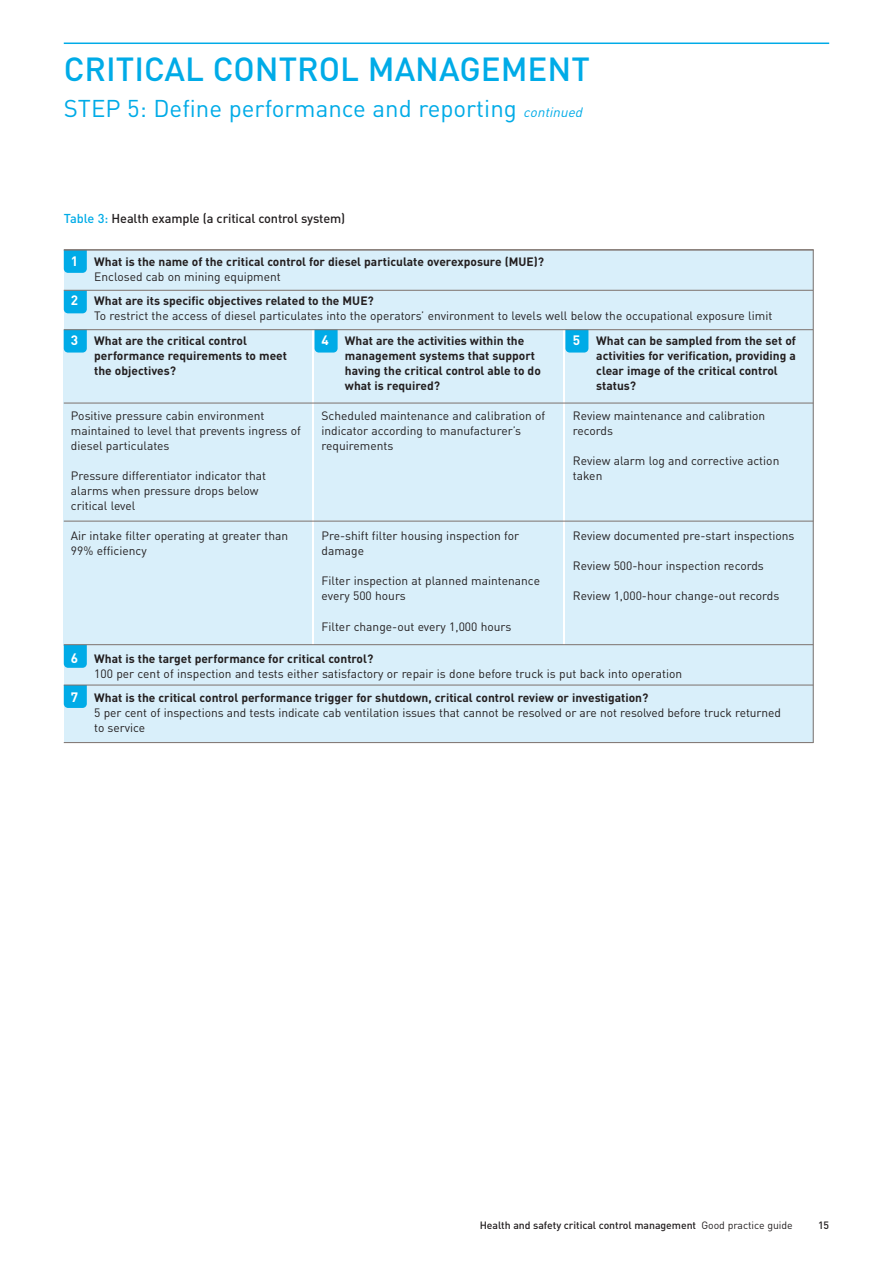
<style>
.page{position:relative;width:893px;height:1263px;background:#fff}
.page>*{position:absolute;margin:0;border:0;box-sizing:border-box;transform-origin:0 0}
.t1{font:500 33px "DIN";color:#00abe7}
.t2{font:24px "DIN";color:#00abe7}
.t3{font:500 12.75px "DIN";letter-spacing:-.01em;color:#231f20}
.t4{font:12px/15px "DIN";color:#231f20}
.t5{font:700 12px/15px "DIN";color:#231f20}
.t6{font:500 10.5px "DIN";letter-spacing:-.005em;color:#231f20}
.s1{font-style:italic;font-size:13.5px}
.s2{color:#00abe7}
.s3{font-size:13.5px;color:#fff}
.s4{font-weight:400}
.s5{font-weight:700;font-size:13.5px;color:#fff}
.s6{font-weight:700}
</style>
<div class="page">
<div style="left:565px;top:330px;width:249px;height:316px;background:#d9effa"></div>
<div style="left:315px;top:330px;width:248px;height:315px;background:#d9effa"></div>
<div style="left:64px;top:330px;width:248px;height:315px;background:#d9effa"></div>
<div style="left:64px;top:645px;width:749px;height:97px;background:#d9effa"></div>
<hr style="left:64px;top:43px;width:765px;height:1px;background:#00abe7">
<div style="left:64px;top:250px;width:749px;height:80px;background:#d9effa"></div>
<svg style="left:64px;top:251px;width:23px;height:22px"></svg>
<svg style="left:64px;top:291px;width:23px;height:22px"></svg>
<svg style="left:64px;top:330px;width:23px;height:23px"></svg>
<svg style="left:64px;top:645px;width:23px;height:23px"></svg>
<svg style="left:64px;top:686px;width:23px;height:22px"></svg>
<svg style="left:315px;top:330px;width:23px;height:23px"></svg>
<svg style="left:565px;top:330px;width:23px;height:23px"></svg>
<hr style="left:813px;top:250px;width:1px;height:493px;background:#7d716c">
<hr style="left:64px;top:249px;width:750px;height:2px;background:#7d716c">
<hr style="left:64px;top:290px;width:749px;height:1px;background:#7d716c">
<hr style="left:64px;top:329px;width:749px;height:1px;background:#7d716c">
<hr style="left:64px;top:403px;width:749px;height:1px;background:#7d716c">
<hr style="left:64px;top:521px;width:749px;height:1px;background:#7d716c">
<hr style="left:64px;top:644px;width:749px;height:1px;background:#7d716c">
<hr style="left:64px;top:685px;width:749px;height:1px;background:#7d716c">
<hr style="left:64px;top:742px;width:749px;height:1px;background:#7d716c">
<h1 class="t1" style="left:64px;top:51px;width:528px">CRITICAL CONTROL MANAGEMENT</h1>
<h2 class="t2" style="left:64px;top:95px;width:523px">STEP 5: Define performance and reporting <span class="s1">continued</span></h2>
<p class="t3" style="left:64px;top:211px;width:283px"><span class="s2">Table 3:</span> Health example (a critical control system)</p>
<p class="t5" style="left:94px;top:255px;width:451px;text-indent:-23px"><span class="s3">1</span> What is the name of the critical control for diesel particulate overexposure (MUE)?<br><span class="s4">Enclosed cab on mining equipment</span></p>
<p class="t4" style="left:94px;top:294px;width:680px;text-indent:-23px"><span class="s5">2</span> <span class="s6">What are its specific objectives related to the MUE?<br></span>To restrict the access of diesel particulates into the operators’ environment to levels well below the occupational exposure limit</p>
<p class="t5" style="left:94px;top:334px;width:194px;text-indent:-23px"><span class="s3">3</span> What are the critical control performance requirements to meet the objectives?</p>
<p class="t4" style="left:71px;top:409px;width:232px">Positive pressure cabin environment maintained to level that prevents ingress of diesel particulates</p>
<p class="t4" style="left:71px;top:469px;width:197px">Pressure differentiator indicator that alarms when pressure drops below critical level</p>
<p class="t4" style="left:71px;top:529px;width:219px">Air intake filter operating at greater than<br>99% efficiency</p>
<p class="t5" style="left:345px;top:334px;width:197px;text-indent:-23px"><span class="s3">4</span> What are the activities within the management systems that support having the critical control able to do what is required?</p>
<p class="t4" style="left:321px;top:409px;width:225px">Scheduled maintenance and calibration of indicator according to manufacturer’s requirements</p>
<p class="t4" style="left:321px;top:529px;width:199px">Pre-shift filter housing inspection for damage</p>
<p class="t4" style="left:321px;top:574px;width:220px">Filter inspection at planned maintenance every 500 hours</p>
<p class="t4" style="left:321px;top:619px;width:191px">Filter change-out every 1,000 hours</p>
<p class="t5" style="left:596px;top:334px;width:201px;text-indent:-23px"><span class="s3">5</span> What can be sampled from the set of activities for verification, providing a clear image of the critical control status?</p>
<p class="t4" style="left:573px;top:409px;width:194px">Review maintenance and calibration records</p>
<p class="t4" style="left:573px;top:454px;width:208px">Review alarm log and corrective action taken</p>
<p class="t4" style="left:573px;top:529px;width:223px">Review documented pre-start inspections</p>
<p class="t4" style="left:573px;top:559px;width:192px">Review 500-hour inspection records</p>
<p class="t4" style="left:573px;top:589px;width:208px">Review 1,000-hour change-out records</p>
<p class="t4" style="left:94px;top:651px;width:589px;text-indent:-23px"><span class="s5">6</span> <span class="s6">What is the target performance for critical control?<br></span>100 per cent of inspection and tests either satisfactory or repair is done before truck is put back into operation</p>
<p class="t4" style="left:94px;top:690px;width:688px;text-indent:-23px"><span class="s5">7</span> <span class="s6">What is the critical control performance trigger for shutdown, critical control review or investigation?<br></span>5 per cent of inspections and tests indicate cab ventilation issues that cannot be resolved or are not resolved before truck returned to service</p>
<p class="t6" style="left:480px;top:1219px;width:315px">Health and safety critical control management <span class="s4">Good practice guide</span></p>
<p class="t6" style="left:818px;top:1219px;width:13px">15</p>
</div>
